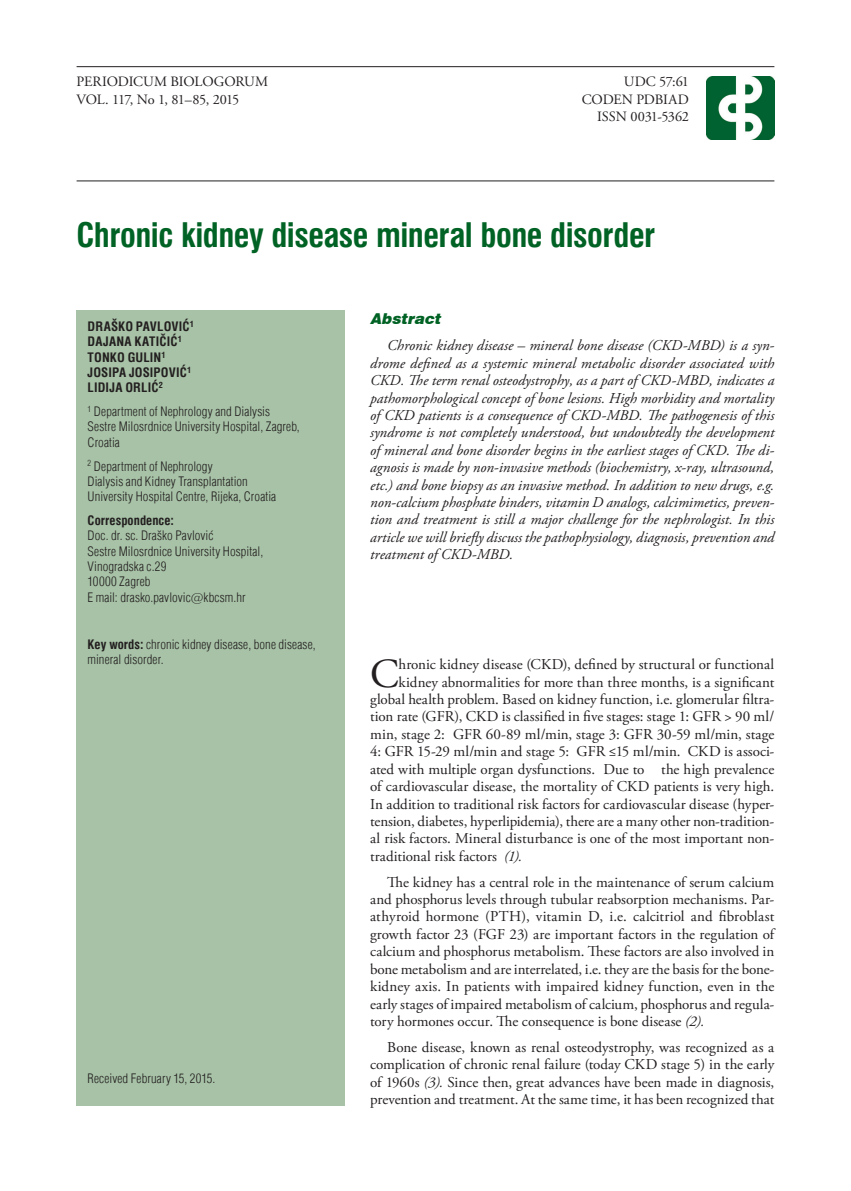
<style>
.page{position:relative;width:851px;height:1191px;background:#fff}
.page>*{position:absolute;margin:0;border:0;box-sizing:border-box;transform-origin:0 0}
.t1{font:41.25px "Adobe Garamond Pro";color:#231f20}
.t2{font:700 condensed 33px "Swiss 721 BT";letter-spacing:-.015em;color:#006224}
.t3{font:15px/17.4px "Adobe Garamond Pro";color:#231f20;text-align:justify}
.t4{font:italic 15px/17.4px "Adobe Garamond Pro";color:#231f20;text-align:justify}
.t5{font:italic 900 15px "Swiss 721 BT";color:#006224}
.t6{font:14.25px/17.4px "Adobe Garamond Pro";letter-spacing:-.02em;color:#231f20;text-align:right}
.t7{font:14.25px "Adobe Garamond Pro";letter-spacing:-.04em;color:#231f20}
.t8{font:12.75px/15.3px "Helvetica Condensed Light HR Normal";letter-spacing:.005em;color:#231f20}
.t9{font:700 condensed 12.75px/15.3px "Helvetica";letter-spacing:.01em;color:#231f20}
.t10{font:700 condensed 12.75px "Swiss 721 BT";letter-spacing:.005em;color:#231f20}
.s1{font-family:"Swiss 721 BT";font-weight:300}
.s2{font-family:"Swiss 721 BT";font-weight:700;font-stretch:condensed}
.s3{font-style:italic}
</style>
<div class="page">
<img style="left:706px;top:76px;width:68px;height:64px">
<hr style="left:77px;top:66px;width:697px;height:1px;background:#231f20">
<hr style="left:77px;top:180px;width:697px;height:1px;background:#231f20">
<div style="left:77px;top:310px;width:267px;height:796px;background:#a7c2a6"></div>
<p class="t6" style="left:77px;top:73px;width:193px">PERIODICUM BIOLOGORUM</p>
<p class="t6" style="left:623px;top:73px;width:67px">UDC 57:61</p>
<p class="t7" style="left:77px;top:90px;width:164px">VOL. 117, No 1, 81–85, 2015</p>
<p class="t6" style="left:581px;top:91px;width:109px">CODEN PDBIAD<br>ISSN 0031-5362</p>
<h2 class="t2" style="left:77px;top:215px;width:580px">Chronic kidney disease mineral bone disorder</h2>
<p class="t9" style="left:88px;top:319px;width:108px">DRAŠKO PAVLOVIĆ<sup>1<br></sup>DAJANA KATIČIĆ<sup>1<br></sup>TONKO GULIN<sup>1<br></sup>JOSIPA JOSIPOVIĆ<sup>1<br></sup>LIDIJA ORLIĆ<sup>2</sup></p>
<p class="t8" style="left:88px;top:404px;width:214px"><sup>1</sup> Department of Nephrology and Dialysis<br>Sestre Milosrdnice University Hospital, Zagreb,<br>Croatia</p>
<p class="t8" style="left:88px;top:458px;width:190px"><sup>2</sup> Department of Nephrology<br>Dialysis and Kidney Transplantation<br>University Hospital Centre, Rijeka, Croatia</p>
<p class="t10" style="left:88px;top:513px;width:88px">Correspondence:</p>
<p class="t8" style="left:88px;top:528px;width:177px">Doc. dr. sc. Dra{ko Pavlovi}<br>Sestre Milosrdnice University Hospital,<br>Vinogradska c.29<br>10000 Zagreb<br>E mail: drasko.pavlovic<span class="s1">@</span>kbcsm.hr</p>
<p class="t8" style="left:88px;top:636px;width:229px"><span class="s2">Key words:</span> chronic kidney disease, bone disease, mineral disorder.</p>
<p class="t8" style="left:88px;top:1070px;width:129px">Received February 15, 2015.</p>
<p class="t5" style="left:370px;top:310px;width:75px">Abstract</p>
<p class="t4" style="left:370px;top:337px;width:405px;text-indent:17px">Chronic kidney disease – mineral bone disease (CKD-MBD) is a syn&shy;drome defined as a systemic mineral metabolic disorder associated with CKD. The term renal osteodystrophy, as a part of CKD-MBD, indicates a pathomorphological concept of bone lesions. High morbidity and mortality of CKD patients is a consequence of CKD-MBD. The pathogenesis of this syndrome is not completely understood, but undoubtedly the development of mineral and bone disorder begins in the earliest stages of CKD. The di&shy;agnosis is made by non-invasive methods (biochemistry, x-ray, ultrasound, etc.) and bone biopsy as an invasive method. In addition to new drugs, e.g. non-calcium phosphate binders, vitamin D analogs, calcimimetics, preven&shy;tion and treatment is still a major challenge for the nephrologist. In this article we will briefly discuss the pathophysiology, diagnosis, prevention and treatment of CKD-MBD.</p>
<h1 class="t1" style="left:370px;top:649px;width:30px">C</h1>
<p class="t3" style="left:398px;top:656px;width:377px">hronic kidney disease (CKD), defined by structural or functional</p>
<p class="t3" style="left:398px;top:673px;width:377px">kidney abnormalities for more than three months, is a significant</p>
<p class="t3" style="left:370px;top:691px;width:405px">global health problem. Based on kidney function, i.e. glomerular filtra-</p>
<p class="t3" style="left:370px;top:708px;width:405px">tion rate (GFR), CKD is classified in five stages: stage 1: GFR &gt; 90 ml/</p>
<p class="t3" style="left:370px;top:726px;width:405px">min, stage 2: GFR 60-89 ml/min, stage 3: GFR 30-59 ml/min, stage</p>
<p class="t3" style="left:370px;top:743px;width:405px">4: GFR 15-29 ml/min and stage 5: GFR ≤15 ml/min. CKD is associ-</p>
<p class="t3" style="left:370px;top:760px;width:405px">ated with multiple organ dysfunctions. Due to the high prevalence</p>
<p class="t3" style="left:370px;top:778px;width:405px">of cardiovascular disease, the mortality of CKD patients is very high.</p>
<p class="t3" style="left:370px;top:795px;width:405px">In addition to traditional risk factors for cardiovascular disease (hyper-</p>
<p class="t3" style="left:370px;top:813px;width:405px">tension, diabetes, hyperlipidemia), there are a many other non-tradition-</p>
<p class="t3" style="left:370px;top:830px;width:405px">al risk factors. Mineral disturbance is one of the most important non-</p>
<p class="t3" style="left:370px;top:847px;width:154px">traditional risk factors <span class="s3">(1).</span></p>
<p class="t3" style="left:370px;top:873px;width:405px;text-indent:17px">The kidney has a central role in the maintenance of serum calcium and phosphorus levels through tubular reabsorption mechanisms. Par&shy;athyroid hormone (PTH), vitamin D, i.e. calcitriol and fibroblast growth factor 23 (FGF 23) are important factors in the regulation of calcium and phosphorus metabolism. These factors are also involved in bone metabolism and are interrelated, i.e. they are the basis for the bone&shy;kidney axis. In patients with impaired kidney function, even in the early stages of impaired metabolism of calcium, phosphorus and regula&shy;tory hormones occur. The consequence is bone disease <span class="s3">(2).</span></p>
<p class="t3" style="left:370px;top:1039px;width:405px;text-indent:17px">Bone disease, known as renal osteodystrophy, was recognized as a complication of chronic renal failure (today CKD stage 5) in the early of 1960s <span class="s3">(3).</span> Since then, great advances have been made in diagnosis, prevention and treatment. At the same time, it has been recognized that</p>
</div>
